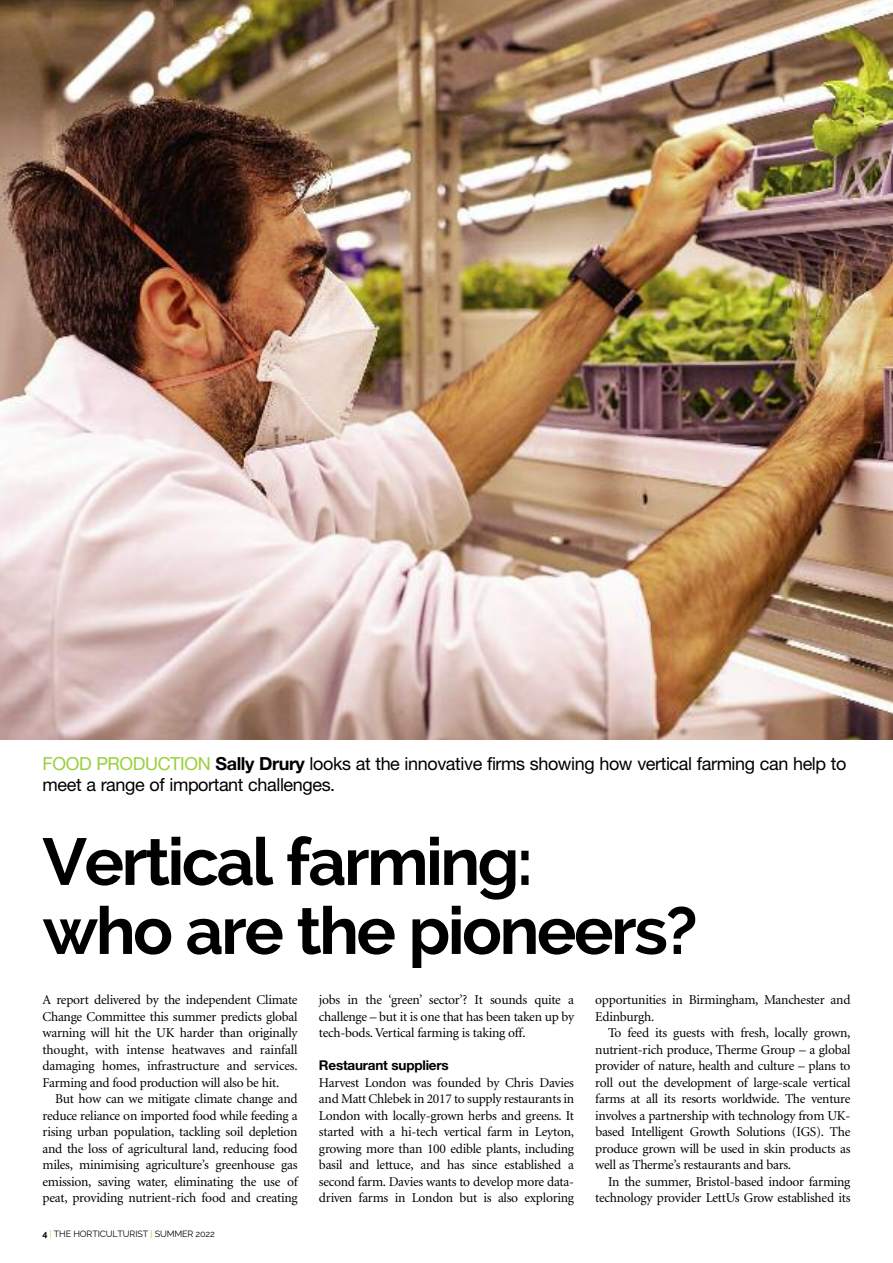
<style>
.page{position:relative;width:893px;height:1263px;background:#fff}
.page>*{position:absolute;margin:0;border:0;box-sizing:border-box;transform-origin:0 0}
.t1{font:700 66px/69px "Raleway";letter-spacing:-.035em;color:#000}
.t2{font:18px/21px "Helvetica Neue";letter-spacing:-.02em;color:#000}
.t3{font:13.5px/16.5px "Minion";letter-spacing:-.02em;color:#000;text-align:justify}
.t4{font:700 13.5px "Helvetica Neue";letter-spacing:-.015em;color:#000}
.t5{font:9px "Raleway";letter-spacing:-.02em;color:#000}
.s1{color:#99d03b}
.s2{font-weight:700}
</style>
<div class="page">
<img style="left:0;top:0;width:893px;height:740px">
<h2 class="t2" style="left:43px;top:754px;width:805px"><span class="s1">FOOD PRODUCTION</span> <span class="s2">Sally Drury</span> looks at the innovative firms showing how vertical farming can help to meet a range of important challenges.</h2>
<h1 class="t1" style="left:43px;top:827px;width:657px">Vertical farming:<br>who are the pioneers?</h1>
<p class="t3" style="left:595px;top:993px;width:257px">opportunities in Birmingham, Manchester and<br>Edinburgh.</p>
<p class="t3" style="left:595px;top:1026px;width:257px;text-indent:13px">To feed its guests with fresh, locally grown, nutrient-rich produce, Therme Group – a global provider of nature, health and culture – plans to roll out the development of large-scale vertical farms at all its resorts worldwide. The venture involves a partnership with technology from UK&shy;based Intelligent Growth Solutions (IGS). The produce grown will be used in skin products as well as Therme’s restaurants and bars.</p>
<p class="t3" style="left:595px;top:1174px;width:257px;text-align:right">In the summer, Bristol-based indoor farming technology provider LettUs Grow established its</p>
<p class="t3" style="left:319px;top:993px;width:257px">jobs in the ‘green’ sector’? It sounds quite a challenge – but it is one that has been taken up by tech-bods. Vertical farming is taking off.</p>
<p class="t4" style="left:319px;top:1061px;width:131px">Restaurant suppliers</p>
<p class="t3" style="left:319px;top:1075px;width:257px">Harvest London was founded by Chris Davies and Matt Chlebek in 2017 to supply restaurants in London with locally-grown herbs and greens. It started with a hi-tech vertical farm in Leyton, growing more than 100 edible plants, including basil and lettuce, and has since established a second farm. Davies wants to develop more data&shy;driven farms in London but is also exploring</p>
<p class="t3" style="left:43px;top:993px;width:257px">A report delivered by the independent Climate Change Committee this summer predicts global warning will hit the UK harder than originally thought, with intense heatwaves and rainfall damaging homes, infrastructure and services.<br>Farming and food production will also be hit.</p>
<p class="t3" style="left:43px;top:1092px;width:257px;text-indent:13px">But how can we mitigate climate change and reduce reliance on imported food while feeding a rising urban population, tackling soil depletion and the loss of agricultural land, reducing food miles, minimising agriculture’s greenhouse gas emission, saving water, eliminating the use of peat, providing nutrient-rich food and creating</p>
<p class="t5" style="left:43px;top:1229px;width:174px"><span class="s2">4</span> <span class="s1">|</span> THE HORTICULTURIST <span class="s1">|</span> SUMMER 2022</p>
</div>
